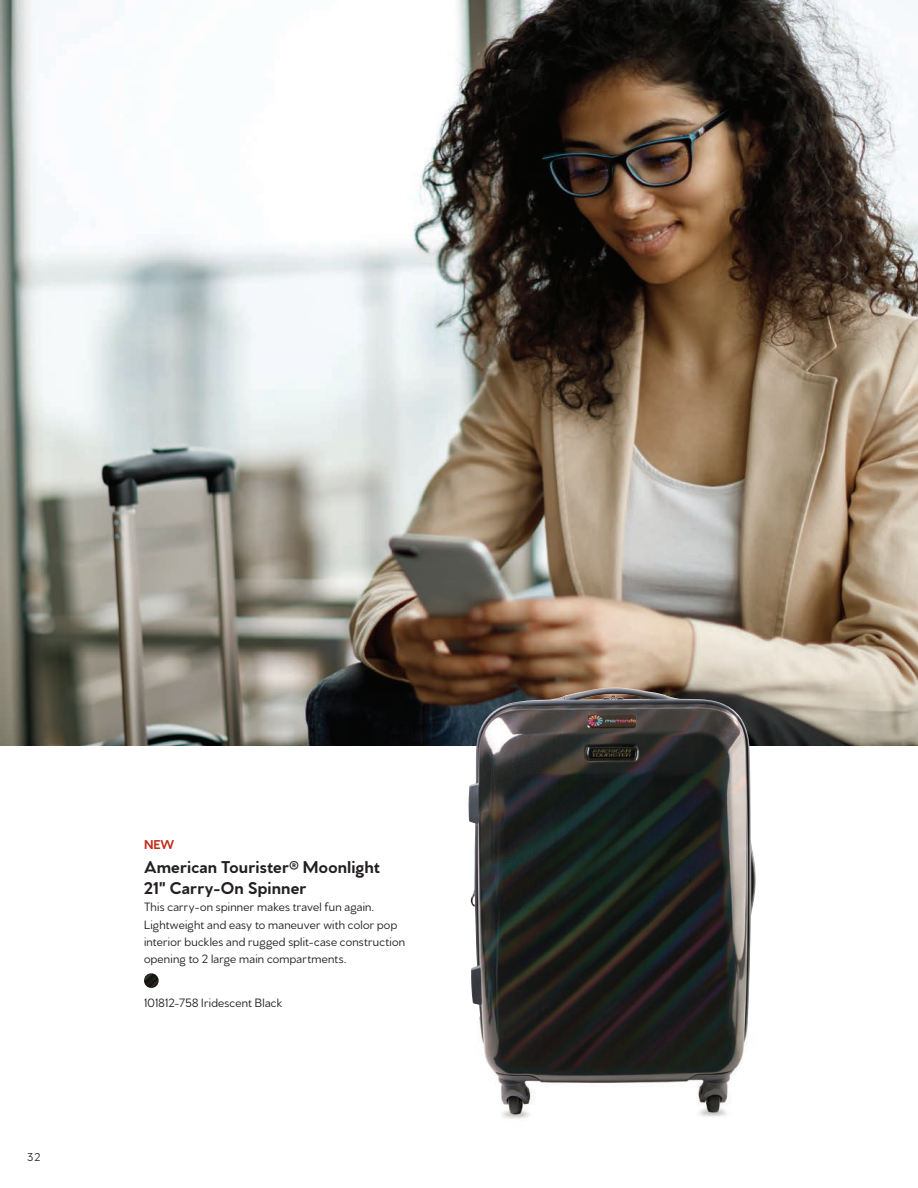
<style>
.page{position:relative;width:918px;height:1188px;background:#fff}
.page>*{position:absolute;margin:0;border:0;box-sizing:border-box;transform-origin:0 0}
.t1{font:700 18px/21px "Venti CF";letter-spacing:.01em;color:#231f20}
.t2{font:700 13.5px "Venti CF";color:#c02d19}
.t3{font:12.75px/17.2px "Venti CF";letter-spacing:.02em;color:#231f20}
.t4{font:12px "Venti CF";color:#231f20}
</style>
<div class="page">
<img style="left:0;top:0;width:918px;height:745px">
<img style="left:422px;top:688px;width:376px;height:431px">
<img style="left:144px;top:973px;width:15px;height:15px;border-radius:7px">
<p class="t4" style="left:27px;top:1150px;width:15px">32</p>
<p class="t2" style="left:144px;top:837px;width:32px">NEW</p>
<h1 class="t1" style="left:144px;top:857px;width:238px">American Tourister® Moonlight<br>21" Carry-On Spinner</h1>
<p class="t3" style="left:144px;top:899px;width:263px">This carry-on spinner makes travel fun again.<br>Lightweight and easy to maneuver with color pop interior buckles and rugged split-case construction opening to 2 large main compartments.</p>
<p class="t3" style="left:144px;top:995px;width:140px">101812-758 Iridescent Black</p>
</div>
